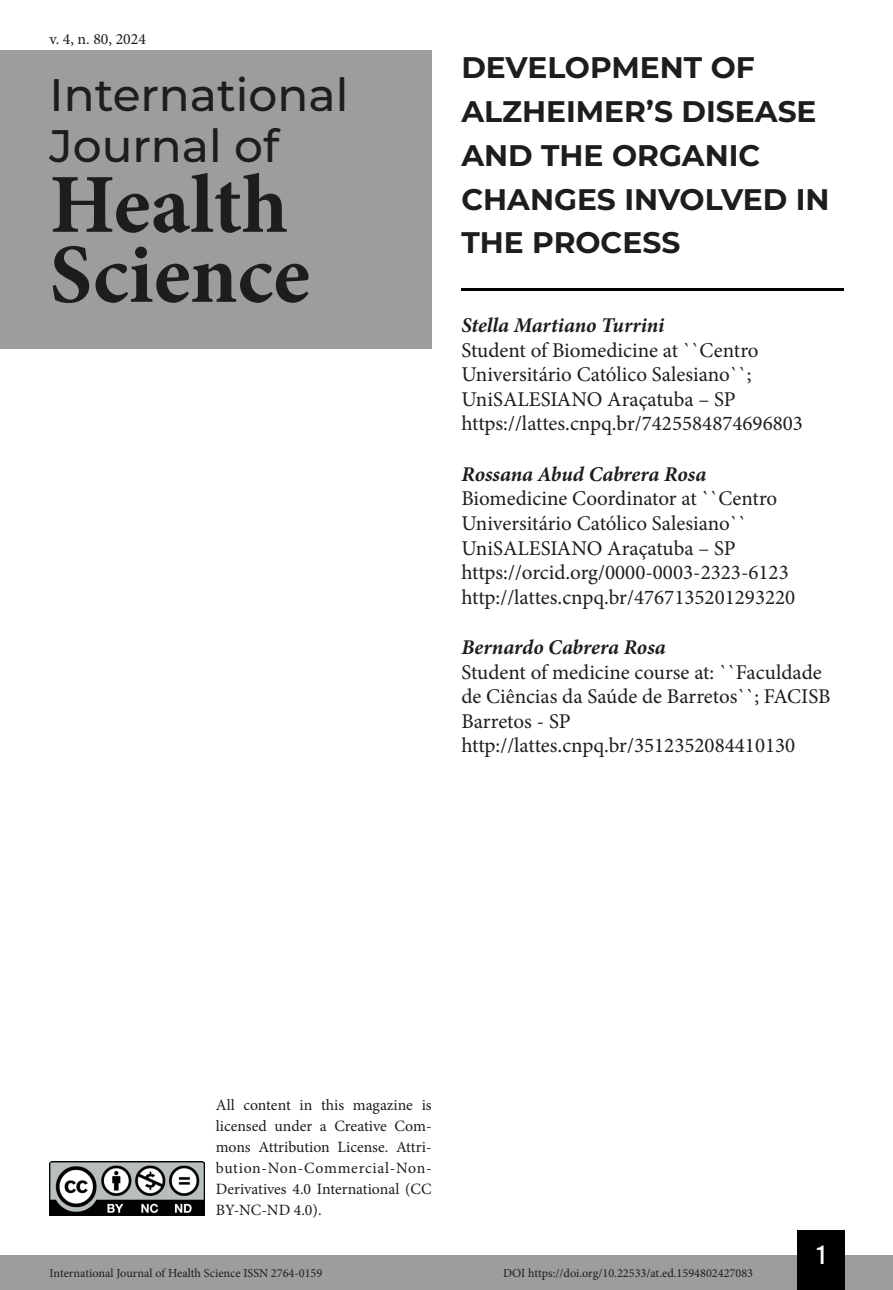
<style>
.page{position:relative;width:893px;height:1290px;background:#fff}
.page>*{position:absolute;margin:0;border:0;box-sizing:border-box;transform-origin:0 0}
.t1{font:700 84px/70px "Minion Pro";color:#1d1d1b}
.t2{font:500 45.5px/50.8px "Montserrat";color:#1d1d1b}
.Título_Artigo{font:700 29.75px/43.8px "Montserrat";color:#1d1d1b}
.t3{font:26.25px "Bebas Kai";color:#fff}
.Infos_autor{font:21px/24.5px "Minion Pro";color:#1d1d1b}
.Autor{font:italic 700 21px "Minion Pro";letter-spacing:-.005em;color:#1d1d1b}
.t4{font:15.75px/21px "Minion Pro";color:#1d1d1b;text-align:justify}
.t5{font:12.25px "Minion Pro";color:#1d1d1b}
</style>
<div class="page">
<div style="left:0;top:1255px;width:893px;height:35px;background:#9d9d9d"></div>
<div style="left:797px;top:1230px;width:48px;height:60px;background:#000"></div>
<img style="left:50px;top:1161px;width:154px;height:54px">
<div style="left:0;top:50px;width:432px;height:298px;background:#9d9d9d"></div>
<hr style="left:461px;top:288px;width:382px;height:2px;background:#000">
<p class="t4" style="left:50px;top:28px;width:98px">v. 4, n. 80, 2024</p>
<h2 class="t2" style="left:50px;top:68px;width:300px">International<br>Journal of</h2>
<h1 class="t1" style="left:50px;top:169px;width:262px">Health<br>Science</h1>
<p class="Título_Artigo" style="left:461px;top:44px;width:370px">DEVELOPMENT OF<br>ALZHEIMER’S DISEASE<br>AND THE ORGANIC<br>CHANGES INVOLVED IN<br>THE PROCESS</p>
<p class="Autor" style="left:461px;top:310px;width:205px">Stella Martiano Turrini</p>
<p class="Infos_autor" style="left:461px;top:338px;width:299px">Student of Biomedicine at ``Centro<br>Universitário Católico Salesiano``;<br>UniSALESIANO Araçatuba – SP</p>
<p class="Infos_autor" style="left:461px;top:411px;width:343px">https://lattes.cnpq.br/7425584874696803</p>
<p class="Autor" style="left:461px;top:459px;width:246px">Rossana Abud Cabrera Rosa</p>
<p class="Infos_autor" style="left:461px;top:487px;width:317px">Biomedicine Coordinator at ``Centro<br>Universitário Católico Salesiano``<br>UniSALESIANO Araçatuba – SP</p>
<p class="Infos_autor" style="left:461px;top:560px;width:329px">https://orcid.org/0000-0003-2323-6123</p>
<p class="Infos_autor" style="left:461px;top:585px;width:335px">http://lattes.cnpq.br/4767135201293220</p>
<p class="Autor" style="left:461px;top:632px;width:206px">Bernardo Cabrera Rosa</p>
<p class="Infos_autor" style="left:461px;top:660px;width:371px">Student of medicine course at: ``Faculdade de Ciências da Saúde de Barretos``; FACISB</p>
<p class="Infos_autor" style="left:461px;top:709px;width:111px">Barretos - SP</p>
<p class="Infos_autor" style="left:461px;top:733px;width:335px">http://lattes.cnpq.br/3512352084410130</p>
<p class="t4" style="left:216px;top:1095px;width:217px">All content in this magazine is licensed under a Creative Com&shy;mons Attribution License. Attri&shy;bution-Non-Commercial-Non-Derivatives 4.0 International (CC BY-NC-ND 4.0).</p>
<p class="t3" style="left:817px;top:1241px;width:10px">1</p>
<p class="t5" style="left:50px;top:1265px;width:274px">International Journal of Health Science ISSN 2764-0159</p>
<p class="t5" style="left:503px;top:1265px;width:252px">DOI https://doi.org/10.22533/at.ed.1594802427083</p>
</div>
